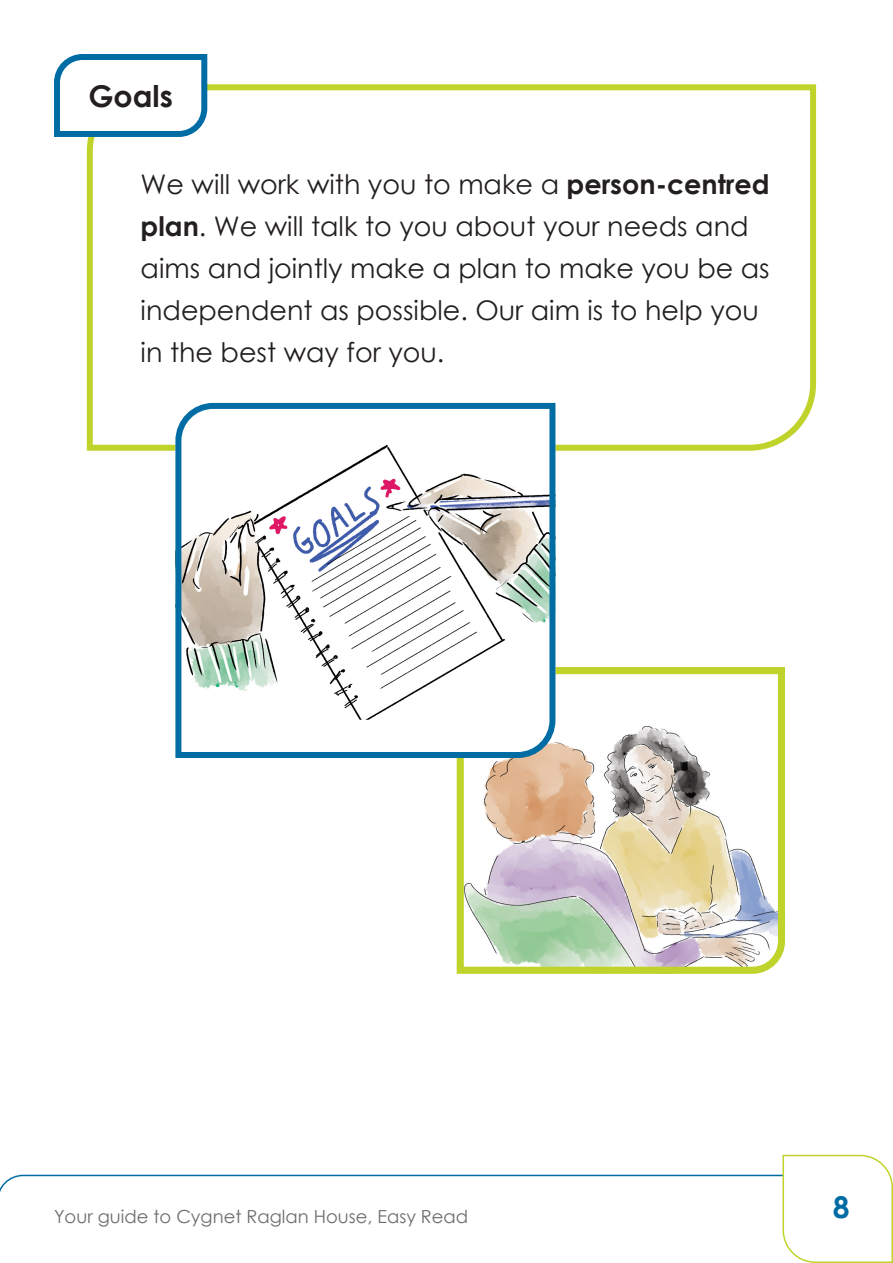
<style>
.page{position:relative;width:893px;height:1263px;background:#fff}
.page>*{position:absolute;margin:0;border:0;box-sizing:border-box;transform-origin:0 0}
.t1{font:700 30px "Century Gothic";color:#231f20}
.t2{font:700 30px "Century Gothic";color:#006ca4}
._18pt_black_28pt{font:27px/42px "Century Gothic";color:#231f20}
.t3{font:18px "Century Gothic";color:#6c6d70}
.s1{font-weight:700}
</style>
<div class="page">
<svg style="left:0;top:1174px;width:782px;height:18px"></svg>
<svg style="left:782px;top:1154px;width:111px;height:109px"></svg>
<svg style="left:456px;top:667px;width:330px;height:307px"></svg>
<svg style="left:86px;top:84px;width:731px;height:367px"></svg>
<svg style="left:54px;top:54px;width:156px;height:86px"></svg>
<svg style="left:172px;top:400px;width:386px;height:361px"></svg>
<p class="t1" style="left:88px;top:73px;width:86px">Goals</p>
<p class="_18pt_black_28pt" style="left:141px;top:162px;width:631px">We will work with you to make a <span class="s1">person-centred plan</span>. We will talk to you about your needs and aims and jointly make a plan to make you be as independent as possible. Our aim is to help you in the best way for you.</p>
<p class="t3" style="left:54px;top:1204px;width:416px">Your guide to Cygnet Raglan House, Easy Read</p>
<p class="t2" style="left:833px;top:1184px;width:18px">8</p>
</div>
